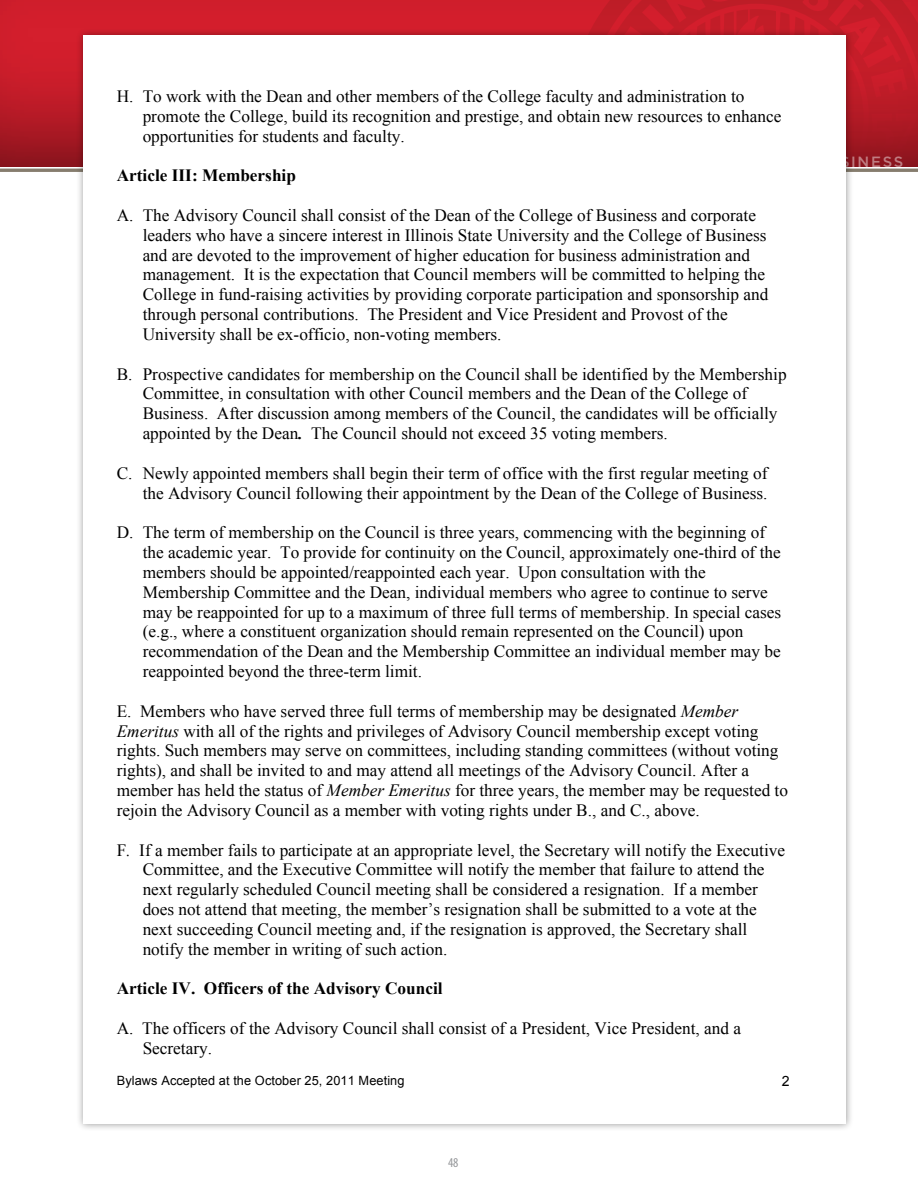
<style>
.page{position:relative;width:918px;height:1188px;background:#fff}
.page>*{position:absolute;margin:0;border:0;box-sizing:border-box;transform-origin:0 0}
.t1{font:17.25px/19.8px "Times New Roman";color:#000}
.t2{font:700 17.25px "Times New Roman";color:#000}
.t3{font:14.1px "Arial";color:#000}
.t4{font:condensed 13.5px "Myriad Pro";color:#939598}
.t5{font:12.75px "Arial";letter-spacing:.01em;color:#000}
.s1{font-weight:700;font-style:italic}
.s2{font-style:italic}
</style>
<div class="page">
<div style="left:0;top:0;width:918px;height:168px;background:#000;opacity:.6"></div>
<svg style="left:569px;top:0;width:349px;height:169px;background:#bf1d28"></svg>
<hr style="left:0;top:169px;width:918px;height:3px;background:#867d6e">
<div style="left:76px;top:28px;width:777px;height:1104px;background:#000;opacity:.39"></div>
<div style="left:84px;top:36px;width:762px;height:1088px;background:#fff"></div>
<p class="t1" style="left:143px;top:86px;width:640px;text-indent:-26px">H. To work with the Dean and other members of the College faculty and administration to promote the College, build its recognition and prestige, and obtain new resources to enhance opportunities for students and faculty.</p>
<p class="t2" style="left:117px;top:163px;width:181px">Article III: Membership</p>
<p class="t1" style="left:143px;top:205px;width:627px;text-indent:-26px">A. The Advisory Council shall consist of the Dean of the College of Business and corporate leaders who have a sincere interest in Illinois State University and the College of Business and are devoted to the improvement of higher education for business administration and management. It is the expectation that Council members will be committed to helping the College in fund-raising activities by providing corporate participation and sponsorship and through personal contributions. The President and Vice President and Provost of the University shall be ex-officio, non-voting members.</p>
<p class="t1" style="left:143px;top:364px;width:645px;text-indent:-26px">B. Prospective candidates for membership on the Council shall be identified by the Membership Committee, in consultation with other Council members and the Dean of the College of Business. After discussion among members of the Council, the candidates will be officially appointed by the Dean<span class="s1">.</span> The Council should not exceed 35 voting members.</p>
<p class="t1" style="left:117px;top:463px;width:652px;text-align:right">C. Newly appointed members shall begin their term of office with the first regular meeting of the Advisory Council following their appointment by the Dean of the College of Business.</p>
<p class="t1" style="left:143px;top:522px;width:640px;text-indent:-26px">D. The term of membership on the Council is three years, commencing with the beginning of the academic year. To provide for continuity on the Council, approximately one-third of the members should be appointed/reappointed each year. Upon consultation with the Membership Committee and the Dean, individual members who agree to continue to serve may be reappointed for up to a maximum of three full terms of membership. In special cases (e.g., where a constituent organization should remain represented on the Council) upon recommendation of the Dean and the Membership Committee an individual member may be reappointed beyond the three-term limit.</p>
<p class="t1" style="left:117px;top:701px;width:673px">E. Members who have served three full terms of membership may be designated <span class="s2">Member Emeritus</span> with all of the rights and privileges of Advisory Council membership except voting rights. Such members may serve on committees, including standing committees (without voting rights), and shall be invited to and may attend all meetings of the Advisory Council. After a member has held the status of <span class="s2">Member Emeritus</span> for three years, the member may be requested to rejoin the Advisory Council as a member with voting rights under B., and C., above.</p>
<p class="t1" style="left:143px;top:840px;width:644px;text-indent:-26px">F<span class="s2">.</span> If a member fails to participate at an appropriate level, the Secretary will notify the Executive Committee, and the Executive Committee will notify the member that failure to attend the next regularly scheduled Council meeting shall be considered a resignation. If a member does not attend that meeting, the member’s resignation shall be submitted to a vote at the next succeeding Council meeting and, if the resignation is approved, the Secretary shall notify the member in writing of such action.</p>
<p class="t2" style="left:117px;top:977px;width:327px">Article IV. Officers of the Advisory Council</p>
<p class="t1" style="left:143px;top:1018px;width:600px;text-indent:-26px">A. The officers of the Advisory Council shall consist of a President, Vice President, and a<br>Secretary.</p>
<p class="t5" style="left:117px;top:1072px;width:289px">Bylaws Accepted at the October 25, 2011 Meeting</p>
<p class="t3" style="left:782px;top:1072px;width:9px">2</p>
<p class="t4" style="left:448px;top:1155px;width:12px">48</p>
</div>
